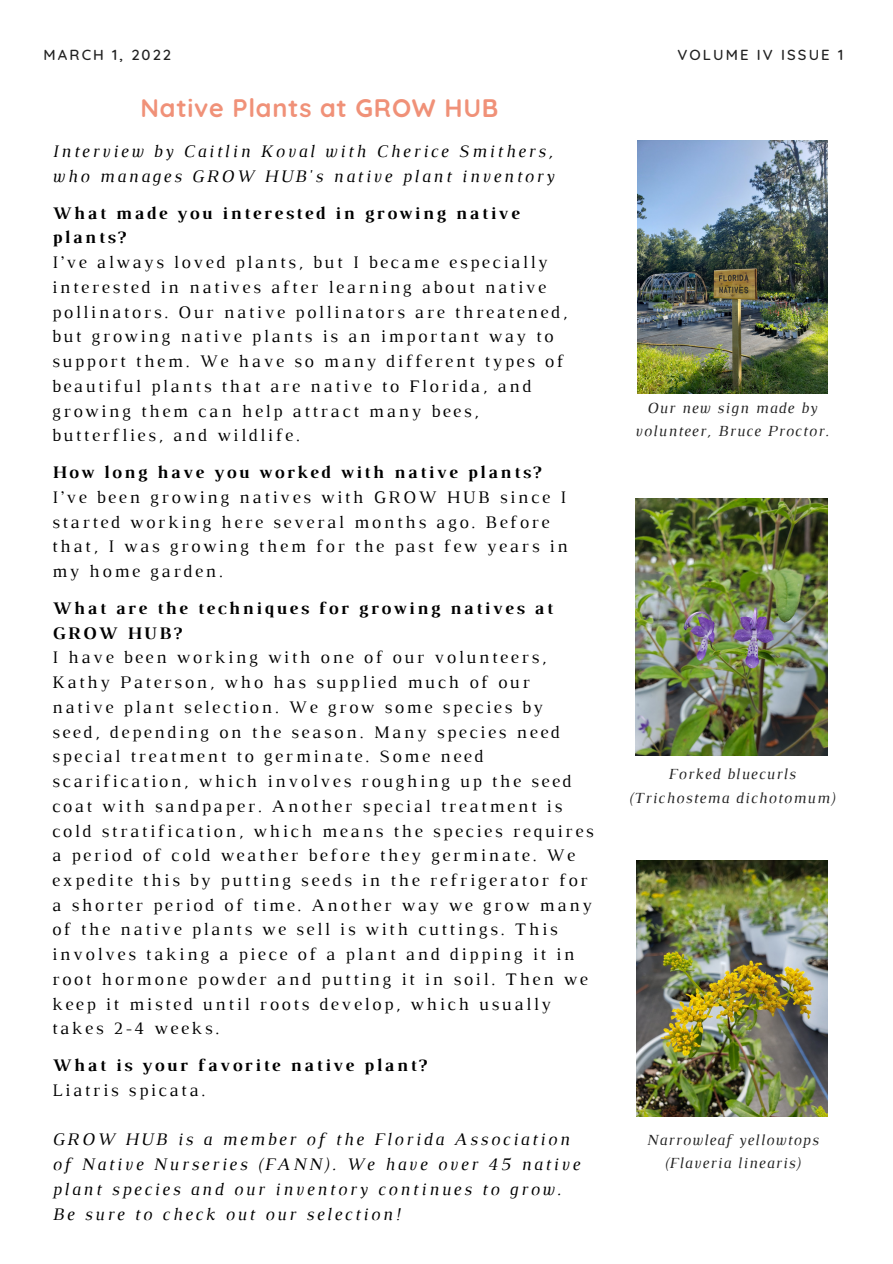
<style>
.page{position:relative;width:893px;height:1264px;background:#fff}
.page>*{position:absolute;margin:0;border:0;box-sizing:border-box;transform-origin:0 0}
.t1{font:700 25.2px "Quicksand";letter-spacing:.03em;color:#f09178}
.t2{font:18px/24.8px "Luthier";letter-spacing:.14em;color:#000}
.t3{font:italic 18px/24.8px "Luthier";letter-spacing:.14em;color:#000}
.t4{font:700 18px/24.8px "Luthier";letter-spacing:.14em;color:#000}
.t5{font:italic 15.75px/23.5px "Luthier";letter-spacing:.07em;color:#222;text-align:center}
.t6{font:500 14.85px "Quicksand";letter-spacing:.14em;color:#222}
</style>
<div class="page">
<img style="left:636px;top:860px;width:191px;height:256px">
<img style="left:635px;top:498px;width:192px;height:257px">
<img style="left:637px;top:140px;width:190px;height:253px">
<p class="t6" style="left:44px;top:46px;width:129px">MARCH 1, 2022</p>
<p class="t6" style="left:677px;top:46px;width:167px">VOLUME IV ISSUE 1</p>
<p class="t1" style="left:140px;top:92px;width:359px">Native Plants at GROW HUB</p>
<p class="t3" style="left:52px;top:140px;width:503px">Interview by Caitlin Koval with Cherice Smithers, who manages GROW HUB's native plant inventory</p>
<p class="t4" style="left:52px;top:202px;width:468px">What made you interested in growing native plants?</p>
<p class="t2" style="left:52px;top:251px;width:517px">I’ve always loved plants, but I became especially interested in natives after learning about native pollinators. Our native pollinators are threatened, but growing native plants is an important way to support them. We have so many different types of beautiful plants that are native to Florida, and growing them can help attract many bees, butterflies, and wildlife.</p>
<p class="t4" style="left:52px;top:461px;width:490px">How long have you worked with native plants?</p>
<p class="t2" style="left:52px;top:486px;width:517px">I’ve been growing natives with GROW HUB since I started working here several months ago. Before that, I was growing them for the past few years in my home garden.</p>
<p class="t4" style="left:52px;top:597px;width:502px">What are the techniques for growing natives at<br>GROW HUB?</p>
<p class="t2" style="left:52px;top:646px;width:543px">I have been working with one of our volunteers, Kathy Paterson, who has supplied much of our native plant selection. We grow some species by seed, depending on the season. Many species need special treatment to germinate. Some need scarification, which involves roughing up the seed coat with sandpaper. Another special treatment is cold stratification, which means the species requires a period of cold weather before they germinate. We expedite this by putting seeds in the refrigerator for a shorter period of time. Another way we grow many of the native plants we sell is with cuttings. This involves taking a piece of a plant and dipping it in root hormone powder and putting it in soil. Then we keep it misted until roots develop, which usually takes 2-4 weeks.</p>
<p class="t4" style="left:52px;top:1054px;width:376px">What is your favorite native plant?</p>
<p class="t2" style="left:52px;top:1079px;width:155px">Liatris spicata.</p>
<p class="t3" style="left:52px;top:1128px;width:529px">GROW HUB is a member of the Florida Association of Native Nurseries (FANN). We have over 45 native plant species and our inventory continues to grow.</p>
<p class="t3" style="left:52px;top:1202px;width:349px">Be sure to check out our selection!</p>
<p class="t5" style="left:634px;top:397px;width:195px">Our new sign made by volunteer, Bruce Proctor.</p>
<p class="t5" style="left:628px;top:763px;width:208px">Forked bluecurls (Trichostema dichotomum)</p>
<p class="t5" style="left:646px;top:1128px;width:173px">Narrowleaf yellowtops (Flaveria linearis)</p>
</div>
